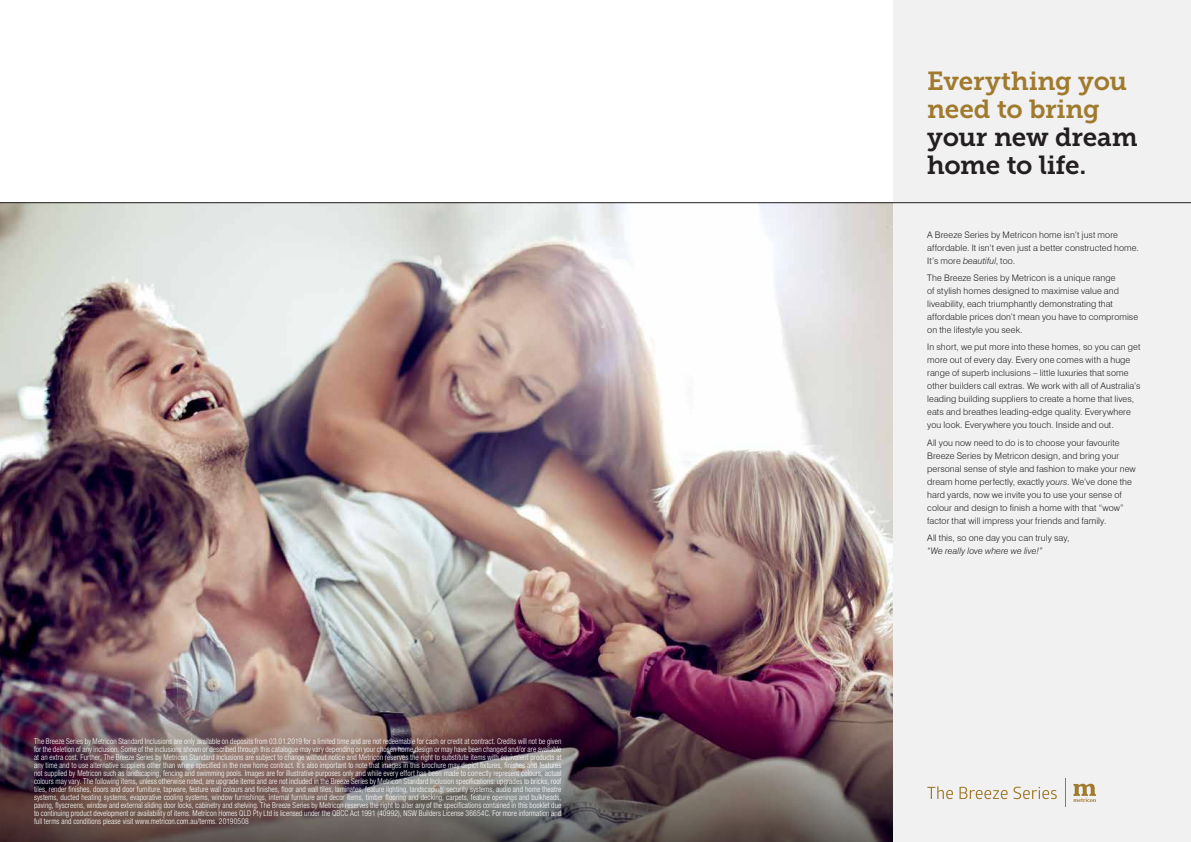
<style>
.page{position:relative;width:1191px;height:842px;background:#fff}
.page>*{position:absolute;margin:0;border:0;box-sizing:border-box;transform-origin:0 0}
.t1{font:26px/28px "Museo Slab 700";letter-spacing:-.01em;color:#a07a2d}
.t2{font:26px/28px "Museo Slab 700";letter-spacing:-.01em;color:#231f20}
.t3{font:300 9px/13px "Swiss 721 BT";letter-spacing:.01em;color:#231f20}
.t4{font:italic 300 9px "Swiss 721 BT";letter-spacing:.01em;color:#231f20}
.t5{font:300 condensed 8px/8px "Helvetica Neue LT Pro";letter-spacing:.01em;color:#fff;text-align:justify;scale:.95 1}
.s1{font-style:italic}
</style>
<div class="page">
<img style="left:0;top:203px;width:893px;height:463px">
<div style="left:893px;top:0;width:298px;height:842px;background:#f1f1f2"></div>
<hr style="left:0;top:202px;width:1191px;height:1px;background:#231f20">
<img style="left:0;top:666px;width:893px;height:176px">
<svg style="left:1073px;top:784px;width:23px;height:18px"></svg>
<svg style="left:927px;top:786px;width:26px;height:13px"></svg>
<svg style="left:959px;top:787px;width:48px;height:12px"></svg>
<svg style="left:1013px;top:787px;width:43px;height:12px"></svg>
<p class="t5" style="left:34px;top:737px;width:557px">The Breeze Series by Metricon Standard Inclusions are only available on deposits from 03.01.2019 for a limited time and are not redeemable for cash or credit at contract. Credits will not be given for the deletion of any inclusion. Some of the inclusions shown or described through this catalogue may vary depending on your chosen home design or may have been changed and/or are available at an extra cost. Further, The Breeze Series by Metricon Standard Inclusions are subject to change without notice and Metricon reserves the right to substitute items with equivalent products at any time and to use alternative suppliers other than where specified in the new home contract. It’s also important to note that images in this brochure may depict fixtures, finishes and features not supplied by Metricon such as landscaping, fencing and swimming pools. Images are for illustrative purposes only and while every effort has been made to correctly represent colours, actual colours may vary. The following items, unless otherwise noted, are upgrade items and are not included in the Breeze Series by Metricon Standard Inclusion specifications: upgrades to bricks, roof tiles, render finishes, doors and door furniture, tapware, feature wall colours and finishes, floor and wall tiles, laminates, feature lighting, landscaping, security systems, audio and home theatre systems, ducted heating systems, evaporative cooling systems, window furnishings, internal furniture and decor items, timber flooring and decking, carpets, feature openings and bulkheads, paving, flyscreens, window and external sliding door locks, cabinetry and shelving. The Breeze Series by Metricon reserves the right to alter any of the specifications contained in this booklet due to continuing product development or availability of items. Metricon Homes QLD Pty Ltd is licensed under the QBCC Act 1991 (40992), NSW Builders License 36654C. For more information and full terms and conditions please visit www.metricon.com.au/terms. 20190508</p>
<h1 class="t1" style="left:927px;top:68px;width:201px">Everything you need to bring</h1>
<h1 class="t2" style="left:927px;top:124px;width:212px">your new dream home to life.</h1>
<p class="t3" style="left:927px;top:228px;width:213px">A Breeze Series by Metricon home isn’t just more affordable. It isn’t even just a better constructed home.<br>It’s more <span class="s1">beautiful</span>, too.</p>
<p class="t3" style="left:927px;top:271px;width:212px">The Breeze Series by Metricon is a unique range<br>of stylish homes designed to maximise value and liveability, each triumphantly demonstrating that affordable prices don’t mean you have to compromise on the lifestyle you seek.</p>
<p class="t3" style="left:927px;top:341px;width:215px">In short, we put more into these homes, so you can get more out of every day. Every one comes with a huge range of superb inclusions – little luxuries that some other builders call extras. We work with all of Australia’s leading building suppliers to create a home that lives, eats and breathes leading-edge quality. Everywhere you look. Everywhere you touch. Inside and out.</p>
<p class="t3" style="left:927px;top:436px;width:210px">All you now need to do is to choose your favourite Breeze Series by Metricon design, and bring your personal sense of style and fashion to make your new dream home perfectly, exactly <span class="s1">yours</span>. We’ve done the hard yards, now we invite you to use your sense of colour and design to finish a home with that “wow” factor that will impress your friends and family.</p>
<p class="t3" style="left:927px;top:531px;width:144px">All this, so one day you can truly say,</p>
<p class="t4" style="left:927px;top:545px;width:117px">“We really love where we live!”</p>
</div>
